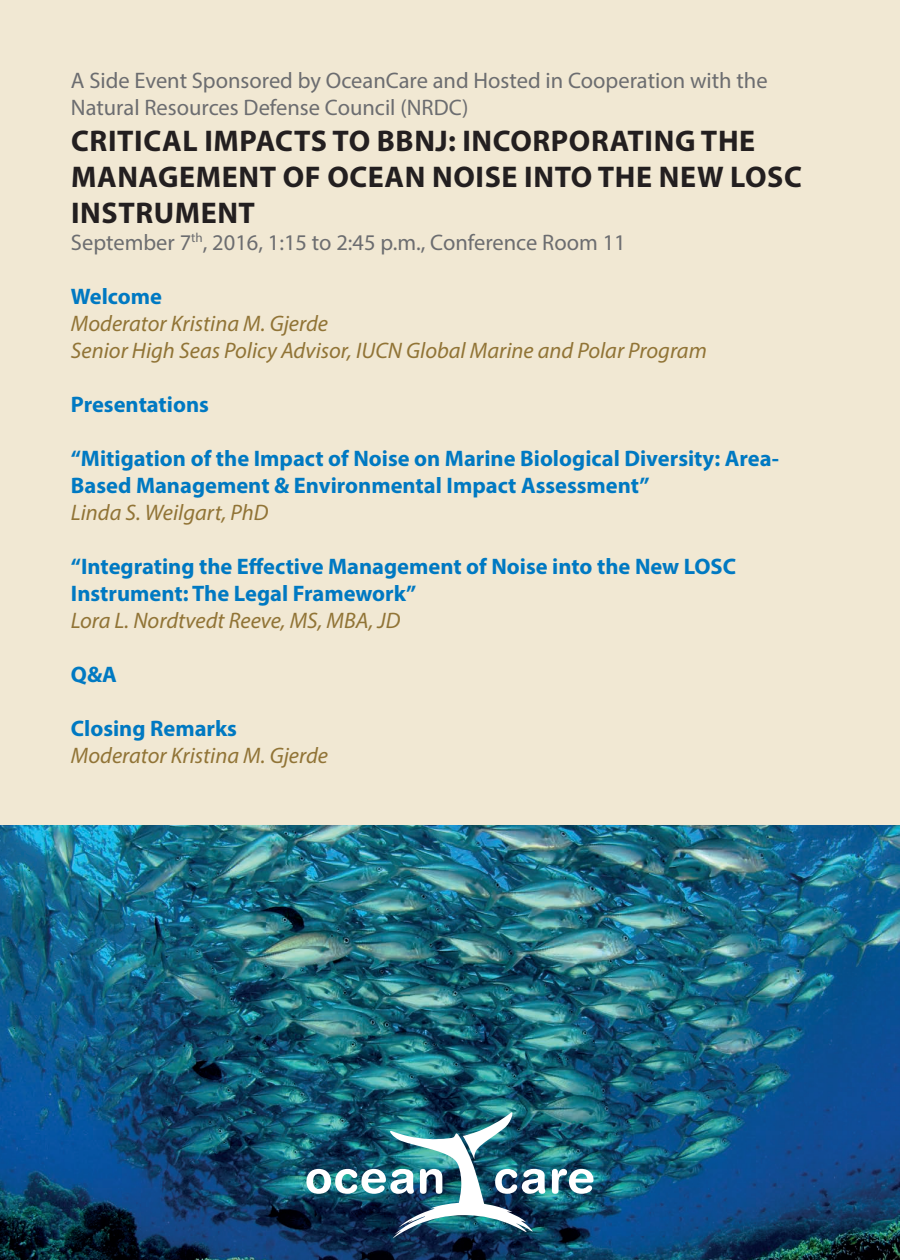
<style>
.page{position:relative;width:900px;height:1260px;background:#f1e8d3}
.page>*{position:absolute;margin:0;border:0;box-sizing:border-box;transform-origin:0 0}
.t1{font:700 30px/36px "Myriad Pro";letter-spacing:.02em;color:#231f20}
.t2{font:700 22.5px/27px "Myriad Pro";color:#0079c2}
.t3{font:italic 22.5px/27px "Myriad Pro";color:#917436}
.t4{font:22.5px/27px "Myriad Pro";color:#6c6d70}
</style>
<div class="page">
<img style="left:0;top:826px;width:900px;height:434px">
<img style="left:306px;top:1112px;width:239px;height:127px">
<svg style="left:552px;top:1169px;width:42px;height:25px"></svg>
<p class="t4" style="left:71px;top:66px;width:698px">A Side Event Sponsored by OceanCare and Hosted in Cooperation with the<br>Natural Resources Defense Council (NRDC)</p>
<h1 class="t1" style="left:71px;top:122px;width:732px">CRITICAL IMPACTS TO BBNJ: INCORPORATING THE<br>MANAGEMENT OF OCEAN NOISE INTO THE NEW LOSC<br>INSTRUMENT</h1>
<p class="t4" style="left:71px;top:228px;width:556px">September 7<sup>th</sup>, 2016, 1:15 to 2:45 p.m., Conference Room 11</p>
<p class="t2" style="left:71px;top:282px;width:93px">Welcome</p>
<p class="t3" style="left:71px;top:309px;width:637px">Moderator Kristina M. Gjerde<br>Senior High Seas Policy Advisor, IUCN Global Marine and Polar Program</p>
<p class="t2" style="left:71px;top:390px;width:140px">Presentations</p>
<p class="t2" style="left:71px;top:444px;width:710px">“Mitigation of the Impact of Noise on Marine Biological Diversity: Area-<br>Based Management &amp; Environmental Impact Assessment”</p>
<p class="t3" style="left:71px;top:498px;width:199px">Linda S. Weilgart, PhD</p>
<p class="t2" style="left:71px;top:552px;width:667px">“Integrating the Effective Management of Noise into the New LOSC<br>Instrument: The Legal Framework”</p>
<p class="t3" style="left:71px;top:606px;width:331px">Lora L. Nordtvedt Reeve, MS, MBA, JD</p>
<p class="t2" style="left:71px;top:660px;width:48px">Q&amp;A</p>
<p class="t2" style="left:71px;top:714px;width:168px">Closing Remarks</p>
<p class="t3" style="left:71px;top:741px;width:259px">Moderator Kristina M. Gjerde</p>
</div>
